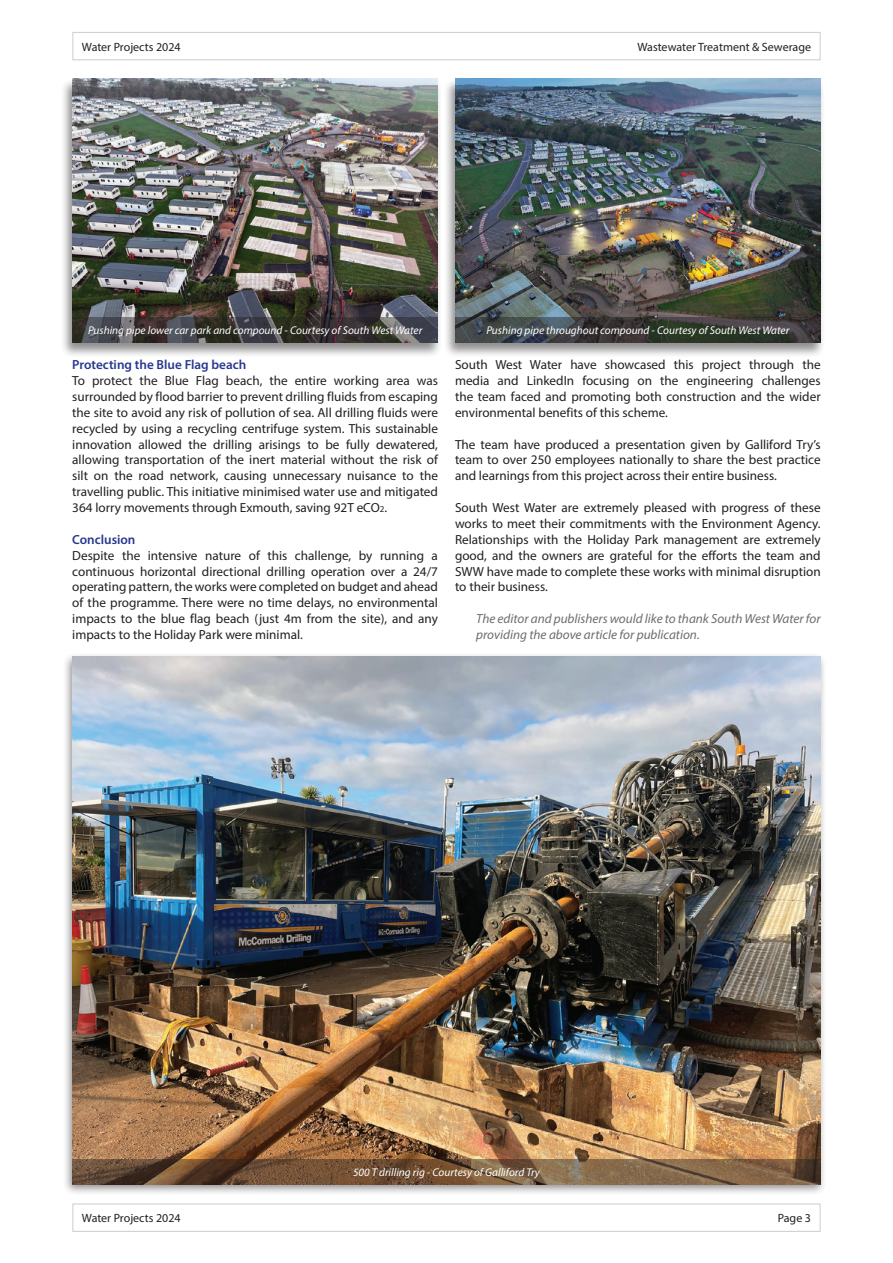
<style>
.page{position:relative;width:893px;height:1263px;background:#fff}
.page>*{position:absolute;margin:0;border:0;box-sizing:border-box;transform-origin:0 0}
.Body_text{font:13.2px/15.9px "Myriad Pro";color:#231f20;text-align:justify}
.Author_acknowledgement{font:italic 13.2px/15.9px "Myriad Pro";color:#6c6d70}
.Sub-heads{font:600 13.2px "Myriad Pro";color:#283890}
.Header___Footer{font:12px "Myriad Pro";color:#231f20}
.t1{font:italic 11.25px "Myriad Pro";color:#fff}
.s1{font-size:9px}
</style>
<div class="page">
<div style="left:72px;top:32px;width:749px;height:28px;border:1px solid #d1d2d4"></div>
<div style="left:72px;top:1203px;width:749px;height:29px;border:1px solid #d1d2d4"></div>
<div style="left:62px;top:652px;width:765px;height:544px;background:#231f20;opacity:.5"></div>
<img style="left:72px;top:656px;width:749px;height:503px">
<svg style="left:72px;top:1159px;width:749px;height:25px;background:#72553c"></svg>
<div style="left:443px;top:78px;width:382px;height:280px;background:#231f20;opacity:.5"></div>
<img style="left:455px;top:79px;width:366px;height:238px">
<svg style="left:455px;top:317px;width:366px;height:25px;background:#3a3e3c"></svg>
<div style="left:60px;top:78px;width:382px;height:280px;background:#231f20;opacity:.5"></div>
<img style="left:72px;top:79px;width:366px;height:238px">
<svg style="left:72px;top:317px;width:366px;height:25px;background:#3f3e3e"></svg>
<p class="Header___Footer" style="left:82px;top:39px;width:100px">Water Projects 2024</p>
<p class="Header___Footer" style="left:637px;top:39px;width:175px">Wastewater Treatment &amp; Sewerage</p>
<p class="t1" style="left:88px;top:323px;width:336px">Pushing pipe lower car park and compound - Courtesy of South West Water</p>
<p class="t1" style="left:486px;top:323px;width:304px">Pushing pipe throughout compound - Courtesy of South West Water</p>
<p class="Sub-heads" style="left:72px;top:356px;width:175px">Protecting the Blue Flag beach</p>
<p class="Body_text" style="left:72px;top:372px;width:367px">To protect the Blue Flag beach, the entire working area was surrounded by flood barrier to prevent drilling fluids from escaping the site to avoid any risk of pollution of sea. All drilling fluids were recycled by using a recycling centrifuge system. This sustainable innovation allowed the drilling arisings to be fully dewatered, allowing transportation of the inert material without the risk of silt on the road network, causing unnecessary nuisance to the travelling public. This initiative minimised water use and mitigated 364 lorry movements through Exmouth, saving 92T eCO<span class="s1">2</span>.</p>
<p class="Sub-heads" style="left:72px;top:531px;width:65px">Conclusion</p>
<p class="Body_text" style="left:72px;top:547px;width:367px">Despite the intensive nature of this challenge, by running a continuous horizontal directional drilling operation over a 24/7 operating pattern, the works were completed on budget and ahead of the programme. There were no time delays, no environmental impacts to the blue flag beach (just 4m from the site), and any impacts to the Holiday Park were minimal.</p>
<p class="Body_text" style="left:455px;top:357px;width:367px">South West Water have showcased this project through the media and LinkedIn focusing on the engineering challenges the team faced and promoting both construction and the wider environmental benefits of this scheme.</p>
<p class="Body_text" style="left:455px;top:436px;width:367px">The team have produced a presentation given by Galliford Try’s team to over 250 employees nationally to share the best practice and learnings from this project across their entire business.</p>
<p class="Body_text" style="left:455px;top:499px;width:367px">South West Water are extremely pleased with progress of these works to meet their commitments with the Environment Agency.<br>Relationships with the Holiday Park management are extremely good, and the owners are grateful for the efforts the team and SWW have made to complete these works with minimal disruption to their business.</p>
<p class="Author_acknowledgement" style="left:476px;top:611px;width:346px">The editor and publishers would like to thank South West Water for providing the above article for publication.</p>
<p class="t1" style="left:353px;top:1165px;width:188px">500 T drilling rig - Courtesy of Galliford Try</p>
<p class="Header___Footer" style="left:82px;top:1211px;width:100px">Water Projects 2024</p>
<p class="Header___Footer" style="left:778px;top:1211px;width:35px">Page 3</p>
</div>
